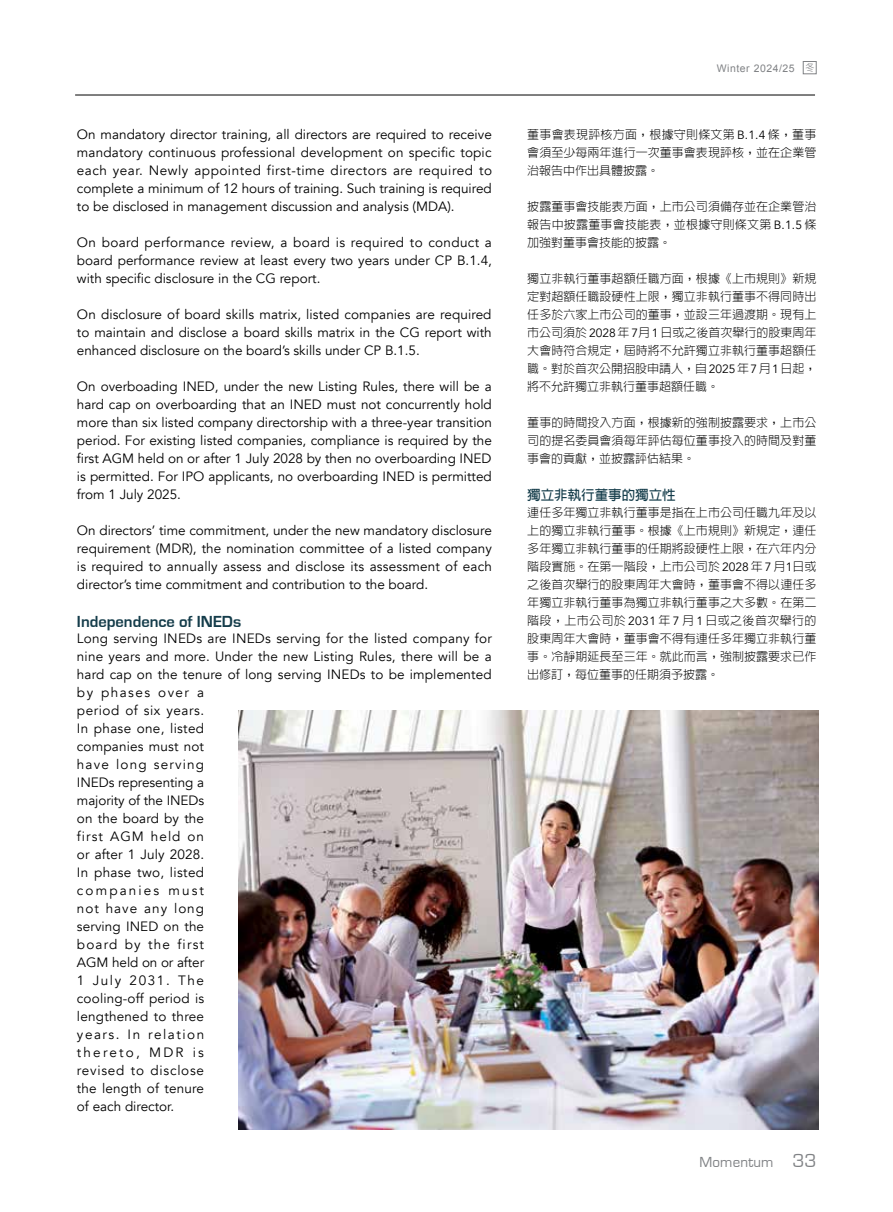
<style>
.page{position:relative;width:893px;height:1212px;background:#fff}
.page>*{position:absolute;margin:0;border:0;box-sizing:border-box;transform-origin:0 0}
.t1{font:700 16.5px "Eurostile";color:#143c4a}
.t2{font:15px "Eurostile";letter-spacing:.01em;color:#808285}
.t3{font:13.5px/18px "Avenir";letter-spacing:.01em;color:#000;text-align:justify}
.t4{font:700 13.5px "AR Hei B5";color:#143c4a}
.t5{font:300 12px/18px "AR Hei B5";letter-spacing:.005em;color:#000;text-align:justify}
.t6{font:10.5px "Arial";letter-spacing:.05em;color:#808285}
.s1{font-family:"AR Hei B5";font-weight:500;font-size:9px}
.s2{font-family:"Avenir";font-weight:400}
.s3{font-size:19.5px}
</style>
<div class="page">
<hr style="left:75px;top:95px;width:740px;height:1px;background:#000">
<div style="left:803px;top:61px;width:13px;height:13px;border:1px solid #808285"></div>
<img style="left:238px;top:711px;width:580px;height:418px">
<p class="t3" style="left:77px;top:125px;width:417px">On mandatory director training, all directors are required to receive mandatory continuous professional development on specific topic each year. Newly appointed first-time directors are required to complete a minimum of 12 hours of training. Such training is required to be disclosed in management discussion and analysis (MDA).</p>
<p class="t3" style="left:77px;top:233px;width:416px">On board performance review, a board is required to conduct a board performance review at least every two years under CP B.1.4, with specific disclosure in the CG report.</p>
<p class="t3" style="left:77px;top:305px;width:416px">On disclosure of board skills matrix, listed companies are required to maintain and disclose a board skills matrix in the CG report with enhanced disclosure on the board’s skills under CP B.1.5.</p>
<p class="t3" style="left:77px;top:377px;width:417px">On overboading INED, under the new Listing Rules, there will be a hard cap on overboarding that an INED must not concurrently hold more than six listed company directorship with a three-year transition period. For existing listed companies, compliance is required by the first AGM held on or after 1 July 2028 by then no overboarding INED is permitted. For IPO applicants, no overboarding INED is permitted from 1 July 2025.</p>
<p class="t3" style="left:77px;top:521px;width:416px">On directors’ time commitment, under the new mandatory disclosure requirement (MDR), the nomination committee of a listed company is required to annually assess and disclose its assessment of each director’s time commitment and contribution to the board.</p>
<p class="t1" style="left:77px;top:612px;width:166px">Independence of INEDs</p>
<p class="t3" style="left:77px;top:629px;width:416px;text-align:left">Long serving INEDs are INEDs serving for the listed company for nine years and more. Under the new Listing Rules, there will be a hard cap on the tenure of long serving INEDs to be implemented by phases over a<br>period of six years.<br>In phase one, listed<br>companies must not<br>have long serving<br>INEDs representing a<br>majority of the INEDs<br>on the board by the<br>first AGM held on<br>or after 1 July 2028.<br>In phase two, listed<br>companies must<br>not have any long<br>serving INED on the<br>board by the first<br>AGM held on or after<br>1 July 2031. The<br>cooling-off period is<br>lengthened to three<br>years. In relation<br>thereto, MDR is<br>revised to disclose<br>the length of tenure<br>of each director.</p>
<p class="t6" style="left:717px;top:62px;width:99px">Winter 2024/25 <span class="s1">冬</span></p>
<p class="t5" style="left:527px;top:125px;width:291px">董事會表現評核方面，根據守則條文第 <span class="s2">B.1.4</span> 條，董事會須至少每兩年進行一次董事會表現評核，並在企業管治報告中作出具體披露。</p>
<p class="t5" style="left:527px;top:197px;width:291px">披露董事會技能表方面，上市公司須備存並在企業管治報告中披露董事會技能表，並根據守則條文第 <span class="s2">B.1.5</span> 條加強對董事會技能的披露。</p>
<p class="t5" style="left:527px;top:269px;width:291px">獨立非執行董事超額任職方面，根據《上市規則》新規定對超額任職設硬性上限，獨立非執行董事不得同時出任多於六家上市公司的董事，並設三年過渡期。現有上市公司須於<span class="s2">2028</span>年<span class="s2">7</span>月<span class="s2">1</span>日或之後首次舉行的股東周年大會時符合規定，屆時將不允許獨立非執行董事超額任職。對於首次公開招股申請人，自<span class="s2">2025</span>年<span class="s2">7</span>月<span class="s2">1</span>日起，將不允許獨立非執行董事超額任職。</p>
<p class="t5" style="left:527px;top:413px;width:291px">董事的時間投入方面，根據新的強制披露要求，上市公司的提名委員會須每年評估每位董事投入的時間及對董事會的貢獻，並披露評估結果。</p>
<p class="t4" style="left:527px;top:488px;width:150px">獨立非執行董事的獨立性</p>
<p class="t5" style="left:527px;top:503px;width:291px">連任多年獨立非執行董事是指在上市公司任職九年及以上的獨立非執行董事。根據《上市規則》新規定，連任多年獨立非執行董事的任期將設硬性上限，在六年內分階段實施。在第一階段，上市公司於 <span class="s2">2028</span> 年 <span class="s2">7</span> 月<span class="s2">1</span>日或之後首次舉行的股東周年大會時，董事會不得以連任多年獨立非執行董事為獨立非執行董事之大多數。在第二階段，上市公司於 <span class="s2">2031</span> 年 <span class="s2">7</span> 月 <span class="s2">1</span> 日或之後首次舉行的股東周年大會時，董事會不得有連任多年獨立非執行董事。冷靜期延長至三年。就此而言，強制披露要求已作出修訂，每位董事的任期須予披露。</p>
<p class="t2" style="left:699px;top:1154px;width:118px">Momentum <span class="s3">33</span></p>
</div>
